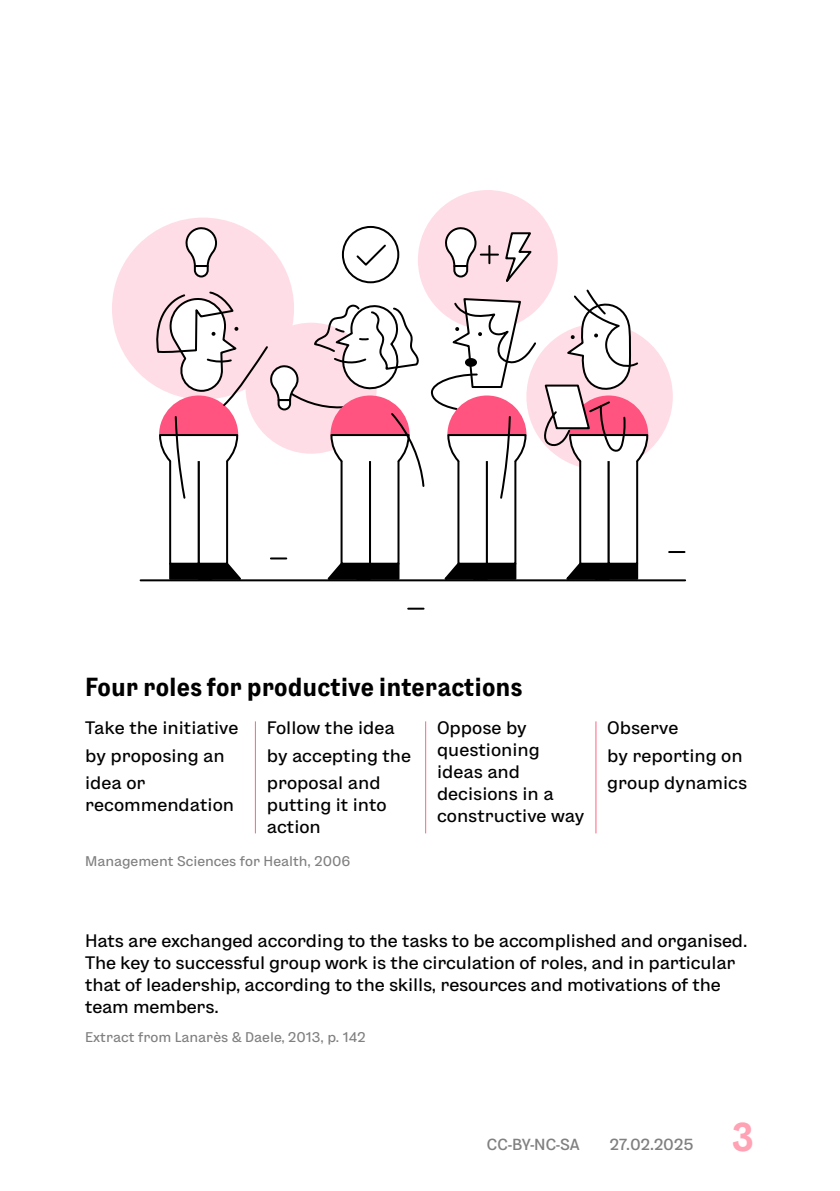
<style>
.page{position:relative;width:840px;height:1191px;background:#fff}
.page>*{position:absolute;margin:0;border:0;box-sizing:border-box;transform-origin:0 0}
.t1{font:700 condensed 40px "ES Formal";color:#ffa2b4}
.sous-titre_01{font:700 condensed 26px "ES Formal";color:#000}
.texte_de_base{font:18px/22px "ES Formal Standard";letter-spacing:-.01em;color:#000}
.Tableau_texte_base{font:18px/22px "ES Formal Standard";color:#000}
.t2{font:500 16px "ES Formal Standard";color:#808080}
.Legende_photo{font:14px "ES Formal Standard";color:#808080}
</style>
<div class="page">
<div style="left:112px;top:217px;width:182px;height:182px;background:#ffdde6;border-radius:50%"></div>
<div style="left:417px;top:190px;width:140px;height:140px;background:#ffdde6;border-radius:50%"></div>
<div style="left:526px;top:323px;width:146px;height:147px;background:#ffdde6;border-radius:50%"></div>
<svg style="left:668px;top:551px;width:16px;height:2px"></svg>
<svg style="left:408px;top:607px;width:15px;height:2px"></svg>
<hr style="left:140px;top:579px;width:544px;height:2px;background:#000">
<svg style="left:154px;top:227px;width:495px;height:353px"></svg>
<hr style="left:425px;top:721px;width:1px;height:112px;background:#ff6382">
<hr style="left:255px;top:721px;width:1px;height:112px;background:#ff6382">
<hr style="left:595px;top:721px;width:1px;height:112px;background:#ff6382">
<p class="sous-titre_01" style="left:85px;top:667px;width:439px">Four roles for productive interactions</p>
<p class="Tableau_texte_base" style="left:85px;top:716px;width:155px">Take the initiative</p>
<p class="Tableau_texte_base" style="left:85px;top:743px;width:141px">by proposing an</p>
<p class="Tableau_texte_base" style="left:85px;top:771px;width:150px">idea or recommendation</p>
<p class="Tableau_texte_base" style="left:437px;top:716px;width:149px">Oppose by questioning ideas and decisions in a constructive way</p>
<p class="Tableau_texte_base" style="left:607px;top:716px;width:73px">Observe</p>
<p class="Tableau_texte_base" style="left:266px;top:716px;width:129px">Follow the idea</p>
<p class="Tableau_texte_base" style="left:266px;top:743px;width:146px">by accepting the</p>
<p class="Tableau_texte_base" style="left:266px;top:771px;width:121px">proposal and putting it into action</p>
<p class="Tableau_texte_base" style="left:607px;top:743px;width:137px">by reporting on</p>
<p class="Tableau_texte_base" style="left:607px;top:771px;width:141px">group dynamics</p>
<p class="Legende_photo" style="left:85px;top:851px;width:267px">Management Sciences for Health, 2006</p>
<p class="texte_de_base" style="left:85px;top:928px;width:663px">Hats are exchanged according to the tasks to be accomplished and organised.<br>The key to successful group work is the circulation of roles, and in particular that of leadership, according to the skills, resources and motivations of the team members.</p>
<p class="Legende_photo" style="left:85px;top:1026px;width:282px">Extract from Lanarès &amp; Daele, 2013, p. 142</p>
<p class="t2" style="left:486px;top:1132px;width:94px">CC-BY-NC-SA</p>
<p class="t2" style="left:609px;top:1132px;width:85px">27.02.2025</p>
<h1 class="t1" style="left:731px;top:1106px;width:23px">3</h1>
</div>
